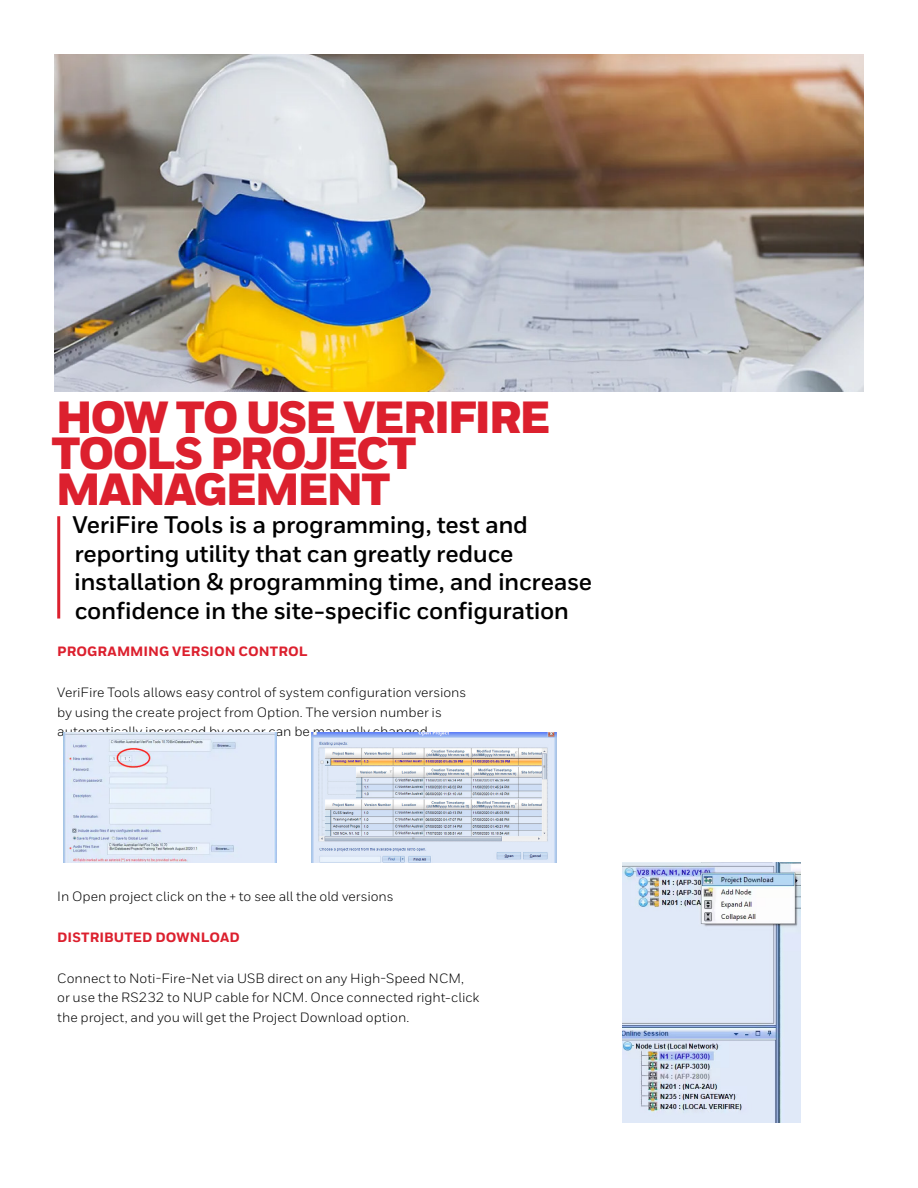
<style>
.page{position:relative;width:918px;height:1188px;background:#fff}
.page>*{position:absolute;margin:0;border:0;box-sizing:border-box;transform-origin:0 0}
.t1{font:900 45px/36px "Honeywell Sans";letter-spacing:-.045em;color:#dc202e}
.t2{font:700 24px/28.5px "Honeywell Sans";letter-spacing:-.015em;color:#000}
.t3{font:13.5px/19.5px "Honeywell Sans";color:#000}
.t4{font:800 13.5px "Honeywell Sans";letter-spacing:.005em;color:#dc202e}
</style>
<div class="page">
<hr style="left:57px;top:516px;width:3px;height:103px;background:#dc202e">
<img style="left:54px;top:54px;width:810px;height:338px">
<img style="left:64px;top:732px;width:213px;height:131px">
<img style="left:312px;top:732px;width:244px;height:131px">
<img style="left:623px;top:863px;width:178px;height:259px">
<h1 class="t1" style="left:51px;top:401px;width:501px">HOW TO USE VERIFIRE<br>TOOLS PROJECT<br>MANAGEMENT</h1>
<h2 class="t2" style="left:73px;top:511px;width:521px">VeriFire Tools is a programming, test and reporting utility that can greatly reduce installation &amp; programming time, and increase confidence in the site-specific configuration</h2>
<p class="t4" style="left:57px;top:643px;width:252px">PROGRAMMING VERSION CONTROL</p>
<p class="t3" style="left:57px;top:683px;width:411px">VeriFire Tools allows easy control of system configuration versions by using the create project from Option. The version number is automatically increased by one or can be manually changed.</p>
<p class="t3" style="left:57px;top:886px;width:338px">In Open project click on the + to see all the old versions</p>
<p class="t4" style="left:57px;top:929px;width:184px">DISTRIBUTED DOWNLOAD</p>
<p class="t3" style="left:57px;top:969px;width:424px">Connect to Noti-Fire-Net via USB direct on any High-Speed NCM, or use the RS232 to NUP cable for NCM. Once connected right-click the project, and you will get the Project Download option.</p>
</div>
